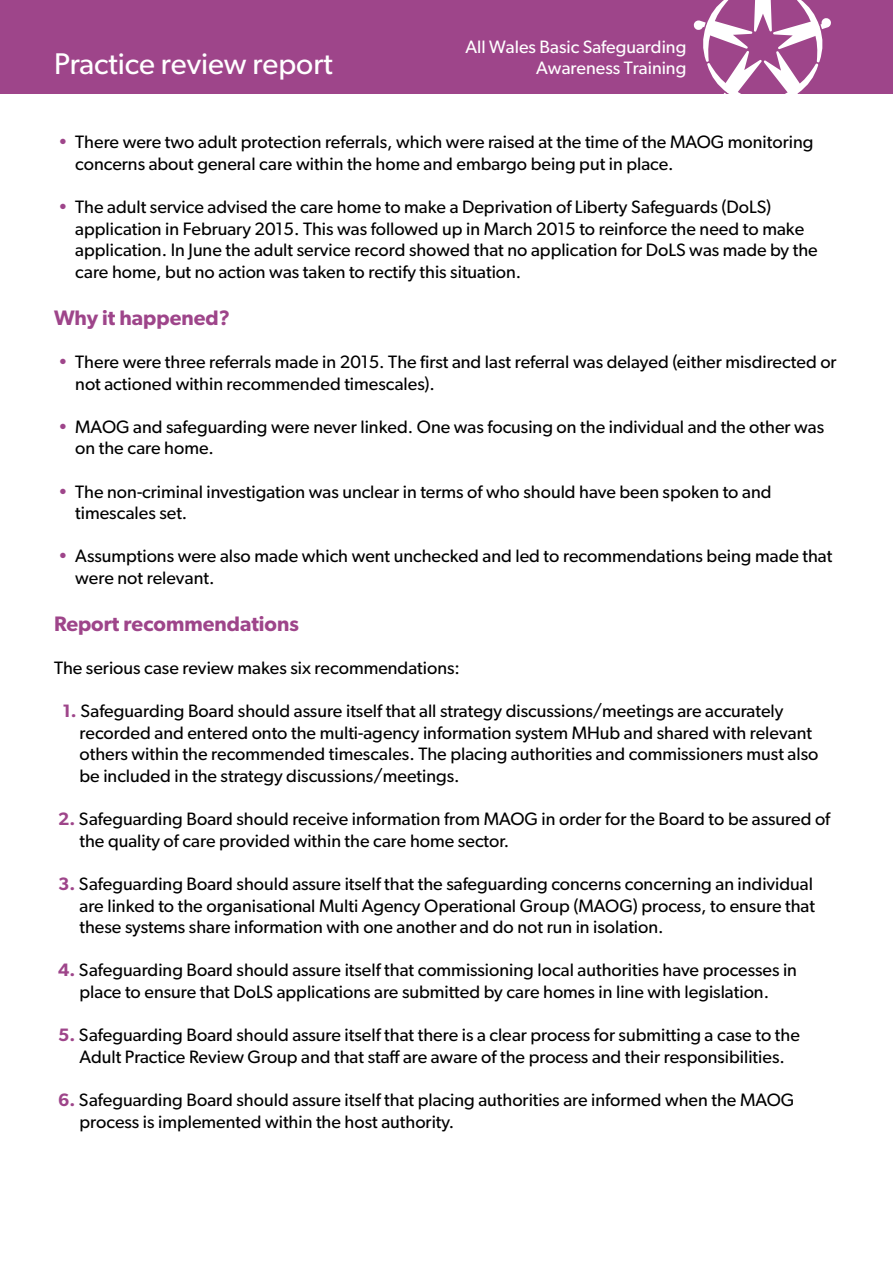
<style>
.page{position:relative;width:893px;height:1263px;background:#fff}
.page>*{position:absolute;margin:0;border:0;box-sizing:border-box;transform-origin:0 0}
.t1{font:30px "Gibson";color:#fff}
.t2{font:600 21px "Gibson";color:#9e458a}
.t3{font:18px/21.6px "Gibson";color:#000}
.t4{font:18px "Gibson";color:#fff}
.s1{color:#9e458a}
.s2{font-weight:600;color:#9e458a}
</style>
<div class="page">
<div style="left:0;top:0;width:893px;height:94px;background:#9e458a"></div>
<svg style="left:693px;top:0;width:138px;height:94px"></svg>
<p class="t4" style="left:465px;top:36px;width:223px">All Wales Basic Safeguarding</p>
<h1 class="t1" style="left:54px;top:46px;width:280px">Practice review report</h1>
<p class="t4" style="left:536px;top:57px;width:152px">Awareness Training</p>
<p class="t3" style="left:75px;top:131px;width:740px;text-indent:-17px"><span class="s1">•</span> There were two adult protection referrals, which were raised at the time of the MAOG monitoring concerns about general care within the home and embargo being put in place.</p>
<p class="t3" style="left:75px;top:196px;width:744px;text-indent:-17px"><span class="s1">•</span> The adult service advised the care home to make a Deprivation of Liberty Safeguards (DoLS) application in February 2015. This was followed up in March 2015 to reinforce the need to make application. In June the adult service record showed that no application for DoLS was made by the care home, but no action was taken to rectify this situation.</p>
<p class="t2" style="left:54px;top:305px;width:177px">Why it happened?</p>
<p class="t3" style="left:75px;top:351px;width:763px;text-indent:-17px"><span class="s1">•</span> There were three referrals made in 2015. The first and last referral was delayed (either misdirected or not actioned within recommended timescales).</p>
<p class="t3" style="left:75px;top:415px;width:750px;text-indent:-17px"><span class="s1">•</span> MAOG and safeguarding were never linked. One was focusing on the individual and the other was on the care home.</p>
<p class="t3" style="left:75px;top:480px;width:698px;text-indent:-17px"><span class="s1">•</span> The non-criminal investigation was unclear in terms of who should have been spoken to and timescales set.</p>
<p class="t3" style="left:75px;top:545px;width:759px;text-indent:-17px"><span class="s1">•</span> Assumptions were also made which went unchecked and led to recommendations being made that were not relevant.</p>
<p class="t2" style="left:54px;top:611px;width:246px">Report recommendations</p>
<p class="t3" style="left:54px;top:657px;width:407px">The serious case review makes six recommendations:</p>
<p class="t3" style="left:80px;top:700px;width:740px;text-indent:-17px"><span class="s2">1.</span> Safeguarding Board should assure itself that all strategy discussions/meetings are accurately recorded and entered onto the multi-agency information system MHub and shared with relevant others within the recommended timescales. The placing authorities and commissioners must also be included in the strategy discussions/meetings.</p>
<p class="t3" style="left:80px;top:808px;width:752px;text-indent:-21px"><span class="s2">2.</span> Safeguarding Board should receive information from MAOG in order for the Board to be assured of the quality of care provided within the care home sector.</p>
<p class="t3" style="left:80px;top:873px;width:737px;text-align:justify;text-indent:-21px"><span class="s2">3.</span> Safeguarding Board should assure itself that the safeguarding concerns concerning an individual are linked to the organisational Multi Agency Operational Group (MAOG) process, to ensure that these systems share information with one another and do not run in isolation.</p>
<p class="t3" style="left:58px;top:959px;width:740px;text-align:center"><span class="s2">4.</span> Safeguarding Board should assure itself that commissioning local authorities have processes in place to ensure that DoLS applications are submitted by care homes in line with legislation.</p>
<p class="t3" style="left:58px;top:1024px;width:743px;text-align:center"><span class="s2">5.</span> Safeguarding Board should assure itself that there is a clear process for submitting a case to the<br>Adult Practice Review Group and that staff are aware of the process and their responsibilities.</p>
<p class="t3" style="left:80px;top:1089px;width:716px;text-indent:-21px"><span class="s2">6.</span> Safeguarding Board should assure itself that placing authorities are informed when the MAOG process is implemented within the host authority.</p>
</div>
